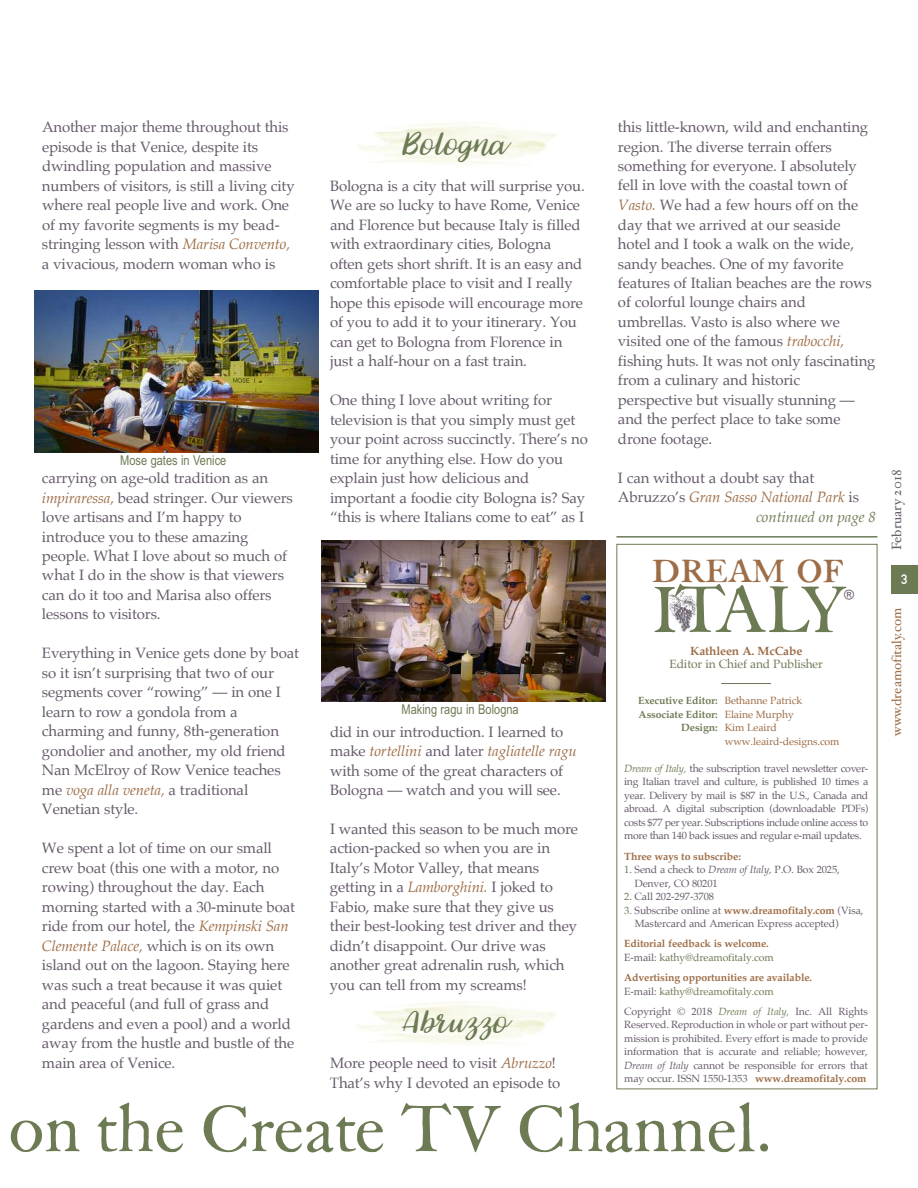
<style>
.page{position:relative;width:918px;height:1188px;background:#fff}
.page>*{position:absolute;margin:0;border:0;box-sizing:border-box;transform-origin:0 0}
.t1{font:69.15px "F Caslon Thirty ITC";color:#6d7b55}
.t2{font:69px "F Caslon Thirty ITC";letter-spacing:-.01em;color:#6d7b55}
.t3{font:49.95px "F Caslon Thirty ITC Roman SC";letter-spacing:-.015em;color:#9d6d47}
.t4{font:36px "Jasmine";letter-spacing:-.01em;color:#6d7b55}
.t5{font:15px/19.5px "Palatino";letter-spacing:-.01em;color:#675b6a}
.t6{font:italic 15px "Palatino";letter-spacing:-.01em;color:#6d7b55}
.t7{font:13.5px "Arial Narrow";color:#6d7b55}
.t8{font:13.5px "Hoefler Text";color:#9d6d47}
.t9{font:13.5px "Hoefler Text";color:#675b6a}
.t10{font:13.5px "DIN Mittelschrift";color:#fff}
.t11{font:13.5px "Gill Sans";color:#675b6a}
.t12{font:12px "Palatino";letter-spacing:-.01em;color:#6d7b55}
.t13{font:700 12px "Palatino";letter-spacing:-.01em;color:#9d6d47}
.t14{font:10.5px/13.5px "Palatino";letter-spacing:-.01em;color:#675b6a;text-align:justify}
.t15{font:700 10.5px/13.5px "Palatino";letter-spacing:-.01em;color:#9d6d47}
.t16{font:700 10.5px "Palatino";letter-spacing:-.01em;color:#6d7b55}
.t17{font:10.5px "Palatino";letter-spacing:-.01em;color:#9d6d47}
.s1{font-style:italic;color:#9d6d47}
.s2{font-weight:400;color:#9d6d47}
.s3{font-weight:700;color:#6d7b55}
.s4{font-style:italic;color:#6d7b55}
.s5{color:#6d7b55}
.s6{font-style:italic}
.s7{font-weight:700;color:#9d6d47}
.s8{font-weight:400;color:#675b6a}
.s9{font-weight:400;color:#6d7b55}
</style>
<div class="page">
<div style="left:891px;top:566px;width:27px;height:28px;background:#6d7b55"></div>
<div style="left:616px;top:544px;width:261px;height:545px;border:1px solid #6d7b55"></div>
<hr style="left:616px;top:536px;width:261px;height:2px;background:#6d7b55">
<img style="left:669px;top:591px;width:27px;height:41px">
<hr style="left:721px;top:683px;width:50px;height:1px;background:#6d7b55">
<img style="left:34px;top:290px;width:284px;height:162px">
<img style="left:321px;top:540px;width:284px;height:162px">
<p class="t5" style="left:42px;top:118px;width:254px">Another major theme throughout this episode is that Venice, despite its dwindling population and massive numbers of visitors, is still a living city where real people live and work. One of my favorite segments is my bead&shy;stringing lesson with <span class="s1">Marisa Convento, </span>a vivacious, modern woman who is</p>
<p class="t7" style="left:120px;top:452px;width:108px">Mose gates in Venice</p>
<p class="t5" style="left:42px;top:469px;width:252px">carrying on age-old tradition as an <span class="s1">impiraressa,</span> bead stringer. Our viewers love artisans and I’m happy to introduce you to these amazing people. What I love about so much of what I do in the show is that viewers can do it too and Marisa also offers lessons to visitors.</p>
<p class="t5" style="left:42px;top:645px;width:258px">Everything in Venice gets done by boat so it isn’t surprising that two of our segments cover “rowing” — in one I learn to row a gondola from a charming and funny, 8th-generation gondolier and another, my old friend<br>Nan McElroy of Row Venice teaches me <span class="s1">voga alla veneta,</span> a traditional<br>Venetian style.</p>
<p class="t5" style="left:42px;top:840px;width:255px">We spent a lot of time on our small crew boat (this one with a motor, no rowing) throughout the day. Each morning started with a 30-minute boat ride from our hotel, the <span class="s1">Kempinski San Clemente Palace,</span> which is on its own island out on the lagoon. Staying here was such a treat because it was quiet and peaceful (and full of grass and gardens and even a pool) and a world away from the hustle and bustle of the main area of Venice.</p>
<h3 class="t4" style="left:407px;top:126px;width:106px">Bologna</h3>
<p class="t5" style="left:330px;top:177px;width:256px">Bologna is a city that will surprise you.<br>We are so lucky to have Rome, Venice and Florence but because Italy is filled with extraordinary cities, Bologna often gets short shrift. It is an easy and comfortable place to visit and I really hope this episode will encourage more of you to add it to your itinerary. You can get to Bologna from Florence in just a half-hour on a fast train.</p>
<p class="t5" style="left:330px;top:391px;width:259px">One thing I love about writing for television is that you simply must get your point across succinctly. There’s no time for anything else. How do you explain just how delicious and important a foodie city Bologna is? Say “this is where Italians come to eat” as I</p>
<p class="t7" style="left:402px;top:702px;width:119px">Making ragu in Bologna</p>
<p class="t5" style="left:330px;top:723px;width:248px">did in our introduction. I learned to make <span class="s1">tortellini</span> and later <span class="s1">tagliatelle ragu </span>with some of the great characters of Bologna — watch and you will see.</p>
<p class="t5" style="left:330px;top:820px;width:250px">I wanted this season to be much more action-packed so when you are in Italy’s Motor Valley, that means getting in a <span class="s1">Lamborghini.</span> I joked to Fabio, make sure that they give us their best-looking test driver and they didn’t disappoint. Our drive was another great adrenalin rush, which you can tell from my screams!</p>
<h3 class="t4" style="left:406px;top:1004px;width:108px">Abruzzo</h3>
<p class="t5" style="left:330px;top:1054px;width:232px">More people need to visit <span class="s1">Abruzzo</span>!<br>That’s why I devoted an episode to</p>
<p class="t5" style="left:618px;top:118px;width:259px">this little-known, wild and enchanting region. The diverse terrain offers something for everyone. I absolutely fell in love with the coastal town of <span class="s1">Vasto.</span> We had a few hours off on the day that we arrived at our seaside hotel and I took a walk on the wide, sandy beaches. One of my favorite features of Italian beaches are the rows of colorful lounge chairs and umbrellas. Vasto is also where we visited one of the famous <span class="s1">trabocchi, </span>fishing huts. It was not only fascinating from a culinary and historic perspective but visually stunning — and the perfect place to take some drone footage.</p>
<p class="t5" style="left:618px;top:469px;width:243px">I can without a doubt say that<br>Abruzzo’s <span class="s1">Gran Sasso National Park</span> is</p>
<p class="t6" style="left:756px;top:509px;width:121px">continued on page 8</p>
<h3 class="t3" style="left:652px;top:547px;width:194px">dream of</h3>
<h1 class="t1" style="left:652px;top:584px;width:76px">IT</h1>
<p class="t13" style="left:690px;top:645px;width:114px">Kathleen A. McCabe</p>
<h1 class="t1" style="left:714px;top:584px;width:98px">AL</h1>
<h1 class="t1" style="left:800px;top:584px;width:49px">Y</h1>
<p class="t12" style="left:670px;top:658px;width:155px">Editor in Chief and Publisher</p>
<p class="t16" style="left:638px;top:696px;width:166px">Executive Editor: <span class="s2">Bethanne Patrick</span></p>
<p class="t16" style="left:639px;top:709px;width:157px">Associate Editor: <span class="s2">Elaine Murphy</span></p>
<p class="t17" style="left:681px;top:723px;width:97px"><span class="s3">Design:</span> Kim Leaird</p>
<p class="t17" style="left:725px;top:736px;width:116px">www.leaird-designs.com</p>
<p class="t14" style="left:624px;top:762px;width:246px"><span class="s4">Dream of Italy,</span> the subscription travel newsletter cover&shy;ing Italian travel and culture, is published 10 times a year. Delivery by mail is $87 in the U.S., Canada and abroad. A digital subscription (downloadable PDFs) costs $77 per year. Subscriptions include online access to more than 140 back issues and regular e-mail updates.</p>
<p class="t15" style="left:624px;top:850px;width:118px">Three ways to subscribe:</p>
<p class="t14" style="left:635px;top:863px;width:207px;text-indent:-10px"><span class="s5">1.</span> Send a check to <span class="s6">Dream of Italy,</span> P.O. Box 2025,<br>Denver, CO 80201</p>
<p class="t14" style="left:624px;top:890px;width:91px"><span class="s5">2.</span> Call 202-297-3708</p>
<p class="t14" style="left:635px;top:904px;width:230px;text-indent:-10px"><span class="s5">3.</span> Subscribe online at <span class="s7">www.dreamofitaly.com</span> (Visa,<br>Mastercard and American Express accepted)</p>
<p class="t15" style="left:624px;top:938px;width:151px">Editorial feedback is welcome.<br><span class="s8">E-mail:</span> <span class="s9">kathy@dreamofitaly.com</span></p>
<p class="t15" style="left:624px;top:971px;width:190px">Advertising opportunities are available.<br><span class="s8">E-mail:</span> <span class="s9">kathy@dreamofitaly.com</span></p>
<p class="t14" style="left:624px;top:1005px;width:245px">Copyright © 2018 <span class="s4">Dream of Italy,</span> Inc. All Rights Reserved. Reproduction in whole or part without per&shy;mission is prohibited. Every effort is made to provide information that is accurate and reliable; however, <span class="s6">Dream of Italy</span> cannot be responsible for errors that may occur. ISSN 1550-1353 <span class="s7">www.dreamofitaly.com</span></p>
<p class="t11" style="left:844px;top:586px;width:11px">®</p>
<h2 class="t2" style="left:8px;top:1103px;width:766px">on the Create TV Channel.</h2>
<p class="t9" style="left:888px;top:550px;width:82px;rotate:-90deg">February 2018</p>
<p class="t10" style="left:901px;top:574px;width:8px">3</p>
<p class="t8" style="left:888px;top:736px;width:129px;rotate:-90deg">www.dreamofitaly.com</p>
</div>
